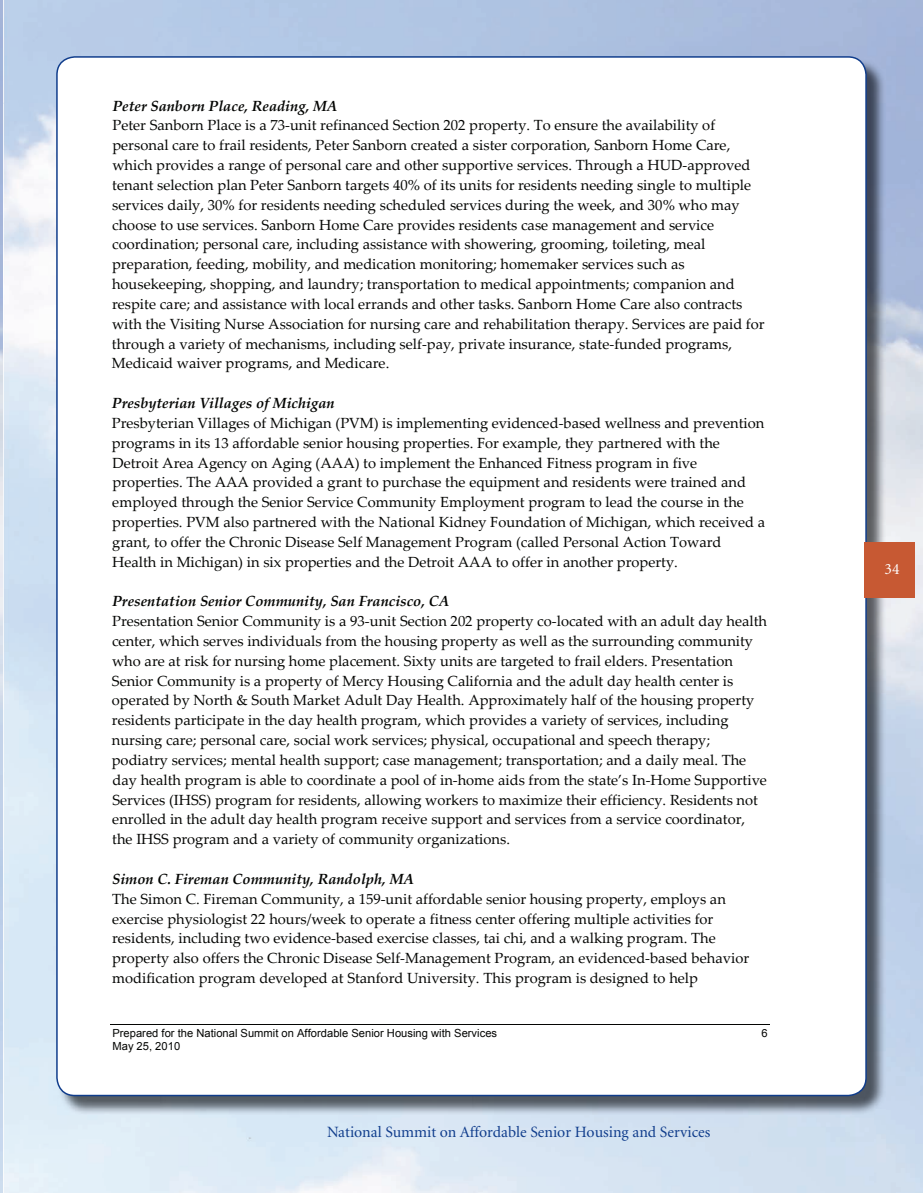
<style>
.page{position:relative;width:923px;height:1193px;background:#fff}
.page>*{position:absolute;margin:0;border:0;box-sizing:border-box;transform-origin:0 0}
.t1{font:15.75px "Minion";color:#103d8c}
.t2{font:15.75px "Minion";color:#fff}
.t3{font:14.7px/19.8px "Palatino Linotype";color:#040503}
.t4{font:italic 700 14.7px "Palatino Linotype";color:#040503}
.t5{font:11.1px "Arial";color:#040503}
</style>
<div class="page">
<img style="left:4px;top:0;width:918px;height:103px">
<img style="left:873px;top:103px;width:49px;height:1089px">
<img style="left:58px;top:57px;width:827px;height:1057px">
<div style="left:57px;top:57px;width:808px;height:1038px;background:#fff;border-radius:18px"></div>
<div style="left:864px;top:542px;width:50px;height:56px;background:#c75933"></div>
<hr style="left:110px;top:1024px;width:659px;height:1px;background:#040503">
<p class="t4" style="left:112px;top:95px;width:226px">Peter Sanborn Place, Reading, MA</p>
<p class="t3" style="left:112px;top:115px;width:654px">Peter Sanborn Place is a 73‐unit refinanced Section 202 property. To ensure the availability of personal care to frail residents, Peter Sanborn created a sister corporation, Sanborn Home Care, which provides a range of personal care and other supportive services. Through a HUD‐approved tenant selection plan Peter Sanborn targets 40% of its units for residents needing single to multiple services daily, 30% for residents needing scheduled services during the week, and 30% who may choose to use services. Sanborn Home Care provides residents case management and service coordination; personal care, including assistance with showering, grooming, toileting, meal preparation, feeding, mobility, and medication monitoring; homemaker services such as housekeeping, shopping, and laundry; transportation to medical appointments; companion and respite care; and assistance with local errands and other tasks. Sanborn Home Care also contracts with the Visiting Nurse Association for nursing care and rehabilitation therapy. Services are paid for through a variety of mechanisms, including self‐pay, private insurance, state‐funded programs, Medicaid waiver programs, and Medicare.</p>
<p class="t4" style="left:112px;top:392px;width:224px">Presbyterian Villages of Michigan</p>
<p class="t3" style="left:112px;top:412px;width:654px">Presbyterian Villages of Michigan (PVM) is implementing evidenced‐based wellness and prevention programs in its 13 affordable senior housing properties. For example, they partnered with the Detroit Area Agency on Aging (AAA) to implement the Enhanced Fitness program in five properties. The AAA provided a grant to purchase the equipment and residents were trained and employed through the Senior Service Community Employment program to lead the course in the properties. PVM also partnered with the National Kidney Foundation of Michigan, which received a grant, to offer the Chronic Disease Self Management Program (called Personal Action Toward Health in Michigan) in six properties and the Detroit AAA to offer in another property.</p>
<p class="t4" style="left:112px;top:591px;width:339px">Presentation Senior Community, San Francisco, CA</p>
<p class="t3" style="left:112px;top:610px;width:656px">Presentation Senior Community is a 93‐unit Section 202 property co‐located with an adult day health center, which serves individuals from the housing property as well as the surrounding community who are at risk for nursing home placement. Sixty units are targeted to frail elders. Presentation Senior Community is a property of Mercy Housing California and the adult day health center is operated by North &amp; South Market Adult Day Health. Approximately half of the housing property residents participate in the day health program, which provides a variety of services, including nursing care; personal care, social work services; physical, occupational and speech therapy; podiatry services; mental health support; case management; transportation; and a daily meal. The day health program is able to coordinate a pool of in‐home aids from the state’s In‐Home Supportive Services (IHSS) program for residents, allowing workers to maximize their efficiency. Residents not enrolled in the adult day health program receive support and services from a service coordinator, the IHSS program and a variety of community organizations.</p>
<p class="t4" style="left:112px;top:868px;width:303px">Simon C. Fireman Community, Randolph, MA</p>
<p class="t3" style="left:112px;top:888px;width:638px">The Simon C. Fireman Community, a 159‐unit affordable senior housing property, employs an exercise physiologist 22 hours/week to operate a fitness center offering multiple activities for residents, including two evidence‐based exercise classes, tai chi, and a walking program. The property also offers the Chronic Disease Self‐Management Program, an evidenced‐based behavior modification program developed at Stanford University. This program is designed to help</p>
<p class="t5" style="left:112px;top:1025px;width:386px">Prepared for the National Summit on Affordable Senior Housing with Services</p>
<p class="t5" style="left:761px;top:1025px;width:8px">6</p>
<p class="t5" style="left:112px;top:1038px;width:69px">May 25, 2010</p>
<p class="t1" style="left:327px;top:1124px;width:385px">National Summit on Affordable Senior Housing and Services</p>
<p class="t2" style="left:884px;top:561px;width:17px">34</p>
</div>
